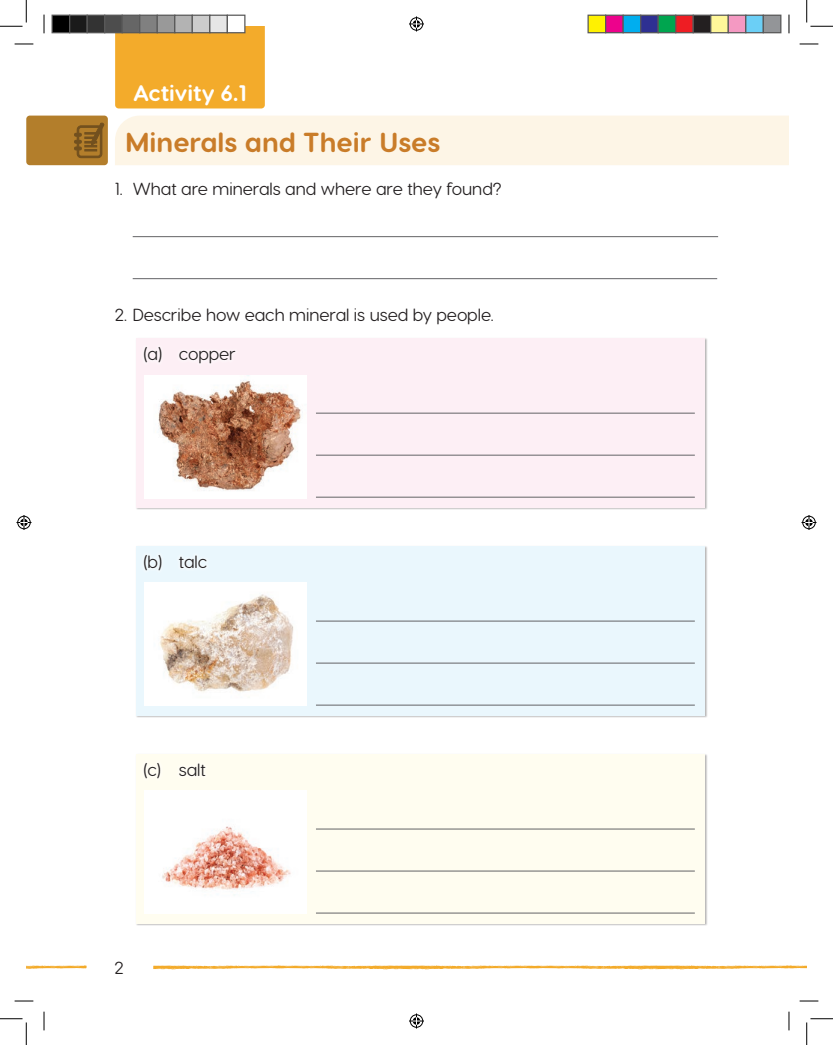
<style>
.page{position:relative;width:833px;height:1045px;background:#fff}
.page>*{position:absolute;margin:0;border:0;box-sizing:border-box;transform-origin:0 0}
.t1{font:700 27.5px "Visby Round CF";color:#c97c29}
.t2{font:700 22.5px "Visby Round CF";color:#fff}
.t3{font:17.5px "Visby Round CF";color:#231f20}
</style>
<div class="page">
<div style="left:115px;top:116px;width:673px;height:49px;background:#fdf5e6"></div>
<div style="left:26px;top:116px;width:82px;height:49px;background:#b37e2b;border-radius:4px"></div>
<svg style="left:74px;top:122px;width:30px;height:36px"></svg>
<div style="left:115px;top:26px;width:150px;height:82px;background:#f3ab2b"></div>
<hr style="left:133px;top:236px;width:584px;height:1px;background:#636366">
<hr style="left:133px;top:278px;width:583px;height:1px;background:#636366">
<div style="left:136px;top:338px;width:571px;height:172px;background:#231f20;opacity:.33"></div>
<div style="left:136px;top:338px;width:568px;height:169px;background:#fdeff5"></div>
<hr style="left:316px;top:413px;width:378px;height:1px;background:#636366">
<hr style="left:316px;top:455px;width:378px;height:1px;background:#636366">
<hr style="left:316px;top:497px;width:378px;height:1px;background:#636366">
<div style="left:136px;top:546px;width:571px;height:172px;background:#231f20;opacity:.33"></div>
<div style="left:136px;top:546px;width:568px;height:169px;background:#eaf7fd"></div>
<hr style="left:316px;top:620px;width:378px;height:1px;background:#636366">
<hr style="left:316px;top:662px;width:378px;height:1px;background:#636366">
<hr style="left:316px;top:704px;width:378px;height:1px;background:#636366">
<div style="left:141px;top:552px;width:69px;height:22px;background:#eef8fd"></div>
<div style="left:136px;top:753px;width:571px;height:173px;background:#231f20;opacity:.33"></div>
<div style="left:136px;top:754px;width:568px;height:169px;background:#fffdf0"></div>
<hr style="left:316px;top:828px;width:378px;height:1px;background:#636366">
<hr style="left:316px;top:870px;width:378px;height:1px;background:#636366">
<hr style="left:316px;top:912px;width:378px;height:1px;background:#636366">
<img style="left:144px;top:582px;width:162px;height:123px">
<img style="left:144px;top:790px;width:162px;height:123px">
<img style="left:144px;top:376px;width:162px;height:123px">
<svg style="left:153px;top:965px;width:653px;height:4px;background:#f6c774"></svg>
<svg style="left:26px;top:965px;width:60px;height:4px"></svg>
<svg style="left:15px;top:43px;width:18px;height:2px"></svg>
<svg style="left:799px;top:43px;width:18px;height:2px"></svg>
<svg style="left:15px;top:1000px;width:18px;height:1px"></svg>
<svg style="left:799px;top:1000px;width:18px;height:1px"></svg>
<svg style="left:43px;top:15px;width:2px;height:18px"></svg>
<svg style="left:43px;top:1011px;width:2px;height:19px"></svg>
<svg style="left:788px;top:15px;width:1px;height:18px"></svg>
<svg style="left:788px;top:1011px;width:1px;height:19px"></svg>
<svg style="left:0;top:0;width:27px;height:27px"></svg>
<svg style="left:0;top:1018px;width:27px;height:27px"></svg>
<svg style="left:806px;top:0;width:26px;height:27px"></svg>
<svg style="left:806px;top:1018px;width:26px;height:27px"></svg>
<svg style="left:409px;top:16px;width:15px;height:15px"></svg>
<svg style="left:409px;top:1013px;width:15px;height:15px"></svg>
<svg style="left:16px;top:515px;width:15px;height:15px"></svg>
<svg style="left:801px;top:515px;width:15px;height:15px"></svg>
<div style="left:52px;top:15px;width:18px;height:18px;background:#000"></div>
<div style="left:51px;top:15px;width:19px;height:18px;border:1px solid #595959"></div>
<div style="left:70px;top:15px;width:17px;height:18px;background:#1a1a1a"></div>
<div style="left:69px;top:15px;width:19px;height:18px;border:1px solid #595959"></div>
<div style="left:87px;top:15px;width:18px;height:18px;background:#333"></div>
<div style="left:86px;top:15px;width:19px;height:18px;border:1px solid #595959"></div>
<div style="left:105px;top:15px;width:17px;height:18px;background:#4d4d4d"></div>
<div style="left:104px;top:15px;width:19px;height:18px;border:1px solid #595959"></div>
<div style="left:122px;top:15px;width:18px;height:18px;background:#666"></div>
<div style="left:121px;top:15px;width:19px;height:18px;border:1px solid #595959"></div>
<div style="left:140px;top:15px;width:17px;height:18px;background:#808080"></div>
<div style="left:139px;top:15px;width:19px;height:18px;border:1px solid #595959"></div>
<div style="left:157px;top:15px;width:18px;height:18px;background:#999"></div>
<div style="left:156px;top:15px;width:19px;height:18px;border:1px solid #595959"></div>
<div style="left:175px;top:15px;width:17px;height:18px;background:#b3b3b3"></div>
<div style="left:174px;top:15px;width:19px;height:18px;border:1px solid #595959"></div>
<div style="left:192px;top:15px;width:18px;height:18px;background:#ccc"></div>
<div style="left:191px;top:15px;width:19px;height:18px;border:1px solid #595959"></div>
<div style="left:210px;top:15px;width:17px;height:18px;background:#e6e6e6"></div>
<div style="left:209px;top:15px;width:19px;height:18px;border:1px solid #595959"></div>
<div style="left:227px;top:15px;width:18px;height:18px;background:#fff"></div>
<div style="left:226px;top:15px;width:19px;height:18px;border:1px solid #595959"></div>
<div style="left:587px;top:15px;width:18px;height:18px;background:#fff101"></div>
<div style="left:587px;top:15px;width:19px;height:18px;border:1px solid #595959"></div>
<div style="left:605px;top:15px;width:17px;height:18px;background:#ed028c"></div>
<div style="left:604px;top:15px;width:19px;height:18px;border:1px solid #595959"></div>
<div style="left:622px;top:15px;width:18px;height:18px;background:#00aeef"></div>
<div style="left:622px;top:15px;width:19px;height:18px;border:1px solid #595959"></div>
<div style="left:640px;top:15px;width:17px;height:18px;background:#2e3092"></div>
<div style="left:639px;top:15px;width:19px;height:18px;border:1px solid #595959"></div>
<div style="left:657px;top:15px;width:18px;height:18px;background:#00a54f"></div>
<div style="left:657px;top:15px;width:19px;height:18px;border:1px solid #595959"></div>
<div style="left:675px;top:15px;width:17px;height:18px;background:#ee1d23"></div>
<div style="left:674px;top:15px;width:19px;height:18px;border:1px solid #595959"></div>
<div style="left:692px;top:15px;width:18px;height:18px;background:#231f20"></div>
<div style="left:692px;top:15px;width:19px;height:18px;border:1px solid #595959"></div>
<div style="left:710px;top:15px;width:17px;height:18px;background:#fff79a"></div>
<div style="left:709px;top:15px;width:19px;height:18px;border:1px solid #595959"></div>
<div style="left:727px;top:15px;width:18px;height:18px;background:#f499c2"></div>
<div style="left:727px;top:15px;width:19px;height:18px;border:1px solid #595959"></div>
<div style="left:745px;top:15px;width:17px;height:18px;background:#6bcff6"></div>
<div style="left:744px;top:15px;width:19px;height:18px;border:1px solid #595959"></div>
<div style="left:762px;top:15px;width:18px;height:18px;background:#939598"></div>
<div style="left:762px;top:15px;width:19px;height:18px;border:1px solid #595959"></div>
<p class="t2" style="left:133px;top:78px;width:115px">Activity 6.1</p>
<h1 class="t1" style="left:125px;top:125px;width:316px">Minerals and Their Uses</h1>
<p class="t3" style="left:115px;top:178px;width:388px">1. What are minerals and where are they found?</p>
<p class="t3" style="left:115px;top:304px;width:380px">2. Describe how each mineral is used by people.</p>
<p class="t3" style="left:143px;top:343px;width:94px">(a) copper</p>
<p class="t3" style="left:143px;top:551px;width:65px">(b) talc</p>
<p class="t3" style="left:143px;top:759px;width:64px">(c) salt</p>
<p class="t3" style="left:114px;top:956px;width:11px">2</p>
</div>
